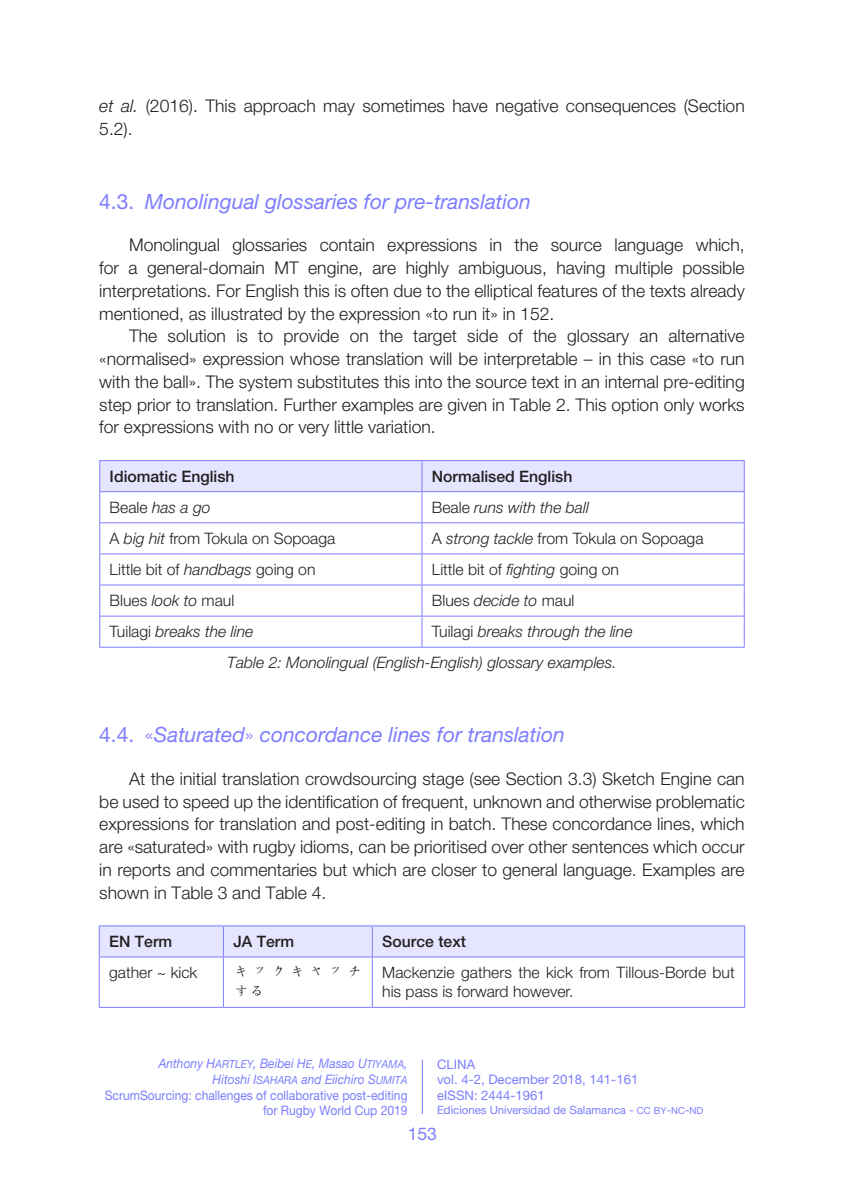
<style>
.page{position:relative;width:844px;height:1191px;background:#fff}
.page>*{position:absolute;margin:0;border:0;box-sizing:border-box;transform-origin:0 0}
._11_Epigrafe_2{font:italic 21px "Helvetica Neue LT Std";color:#7d7dff}
._0TextoIng{font:300 17.5px/22.8px "Helvetica Neue LT Std";color:#231f20;text-align:justify}
.t1{font:17.5px "Helvetica Neue LT Std";color:#7d7dff}
.TextoTabla{font:300 15.75px/19.2px "Helvetica Neue LT Std";color:#231f20}
.TextoTabla-2{font:italic 300 15.75px "Helvetica Neue LT Std";color:#231f20}
.CabeceraTabla{font:500 15.75px "Helvetica Neue LT Std";color:#231f20}
._15_Pie_de_imagen{font:italic 300 15.75px "Helvetica Neue LT Std";color:#231f20}
.TextoTabla-3{font:15.75px/19.2px "Sim Sun";letter-spacing:.2em;color:#231f20}
.t2{font:13.12px/15.8px "Helvetica Neue LT Std";color:#7d7dff;text-align:right;scale:.92 1}
.t3{font:13.12px/15.8px "Helvetica Neue LT Std";color:#7d7dff}
.t4{font:11.38px "Helvetica Neue LT Std";color:#7d7dff}
.s1{font-style:italic}
.s2{font-style:normal}
.s3{font-weight:300;font-style:normal}
.s4{font-family:"Helvetica Neue LT Std It SC850"}
.s5{font-family:"Helvetica Neue LT Std It SC850";font-size:11.2px}
.s6{font-family:"Helvetica Neue LT Std Roman SC850";font-size:9.62px}
.s7{font-family:"Helvetica Neue LT Std Roman SC850"}
</style>
<div class="page">
<hr style="left:422px;top:1059px;width:1px;height:55px;background:#7d7dff">
<div style="left:100px;top:461px;width:643px;height:30px;background:#e5e5ff"></div>
<hr style="left:99px;top:460px;width:323px;height:1px;background:#7d7dff">
<hr style="left:99px;top:461px;width:1px;height:30px;background:#7d7dff">
<hr style="left:422px;top:460px;width:322px;height:1px;background:#7d7dff">
<hr style="left:421px;top:461px;width:1px;height:30px;background:#7d7dff">
<hr style="left:743px;top:461px;width:1px;height:30px;background:#7d7dff">
<hr style="left:99px;top:491px;width:323px;height:1px;background:#7d7dff">
<hr style="left:99px;top:492px;width:1px;height:30px;background:#7d7dff">
<hr style="left:422px;top:491px;width:322px;height:1px;background:#7d7dff">
<hr style="left:421px;top:492px;width:1px;height:30px;background:#7d7dff">
<hr style="left:743px;top:492px;width:1px;height:30px;background:#7d7dff">
<hr style="left:99px;top:522px;width:323px;height:1px;background:#7d7dff">
<hr style="left:99px;top:523px;width:1px;height:30px;background:#7d7dff">
<hr style="left:422px;top:522px;width:322px;height:1px;background:#7d7dff">
<hr style="left:421px;top:523px;width:1px;height:30px;background:#7d7dff">
<hr style="left:743px;top:523px;width:1px;height:30px;background:#7d7dff">
<hr style="left:99px;top:553px;width:323px;height:1px;background:#7d7dff">
<hr style="left:99px;top:554px;width:1px;height:30px;background:#7d7dff">
<hr style="left:422px;top:553px;width:322px;height:1px;background:#7d7dff">
<hr style="left:421px;top:554px;width:1px;height:30px;background:#7d7dff">
<hr style="left:743px;top:554px;width:1px;height:30px;background:#7d7dff">
<hr style="left:99px;top:584px;width:323px;height:1px;background:#7d7dff">
<hr style="left:99px;top:585px;width:1px;height:30px;background:#7d7dff">
<hr style="left:422px;top:584px;width:322px;height:1px;background:#7d7dff">
<hr style="left:421px;top:585px;width:1px;height:30px;background:#7d7dff">
<hr style="left:743px;top:585px;width:1px;height:30px;background:#7d7dff">
<hr style="left:99px;top:615px;width:323px;height:1px;background:#7d7dff">
<hr style="left:99px;top:616px;width:1px;height:31px;background:#7d7dff">
<hr style="left:422px;top:615px;width:322px;height:1px;background:#7d7dff">
<hr style="left:421px;top:616px;width:1px;height:31px;background:#7d7dff">
<hr style="left:743px;top:616px;width:1px;height:31px;background:#7d7dff">
<hr style="left:99px;top:647px;width:323px;height:1px;background:#7d7dff">
<hr style="left:422px;top:647px;width:322px;height:1px;background:#7d7dff">
<div style="left:100px;top:926px;width:644px;height:30px;background:#e5e5ff"></div>
<hr style="left:99px;top:925px;width:124px;height:1px;background:#7d7dff">
<hr style="left:99px;top:926px;width:1px;height:30px;background:#7d7dff">
<hr style="left:223px;top:925px;width:149px;height:1px;background:#7d7dff">
<hr style="left:223px;top:926px;width:1px;height:30px;background:#7d7dff">
<hr style="left:372px;top:925px;width:373px;height:1px;background:#7d7dff">
<hr style="left:372px;top:926px;width:1px;height:30px;background:#7d7dff">
<hr style="left:744px;top:926px;width:1px;height:30px;background:#7d7dff">
<hr style="left:99px;top:956px;width:124px;height:1px;background:#7d7dff">
<hr style="left:99px;top:957px;width:1px;height:50px;background:#7d7dff">
<hr style="left:223px;top:956px;width:149px;height:1px;background:#7d7dff">
<hr style="left:223px;top:957px;width:1px;height:50px;background:#7d7dff">
<hr style="left:372px;top:956px;width:373px;height:1px;background:#7d7dff">
<hr style="left:372px;top:957px;width:1px;height:50px;background:#7d7dff">
<hr style="left:744px;top:957px;width:1px;height:50px;background:#7d7dff">
<hr style="left:99px;top:1007px;width:124px;height:1px;background:#7d7dff">
<hr style="left:223px;top:1007px;width:149px;height:1px;background:#7d7dff">
<hr style="left:372px;top:1007px;width:373px;height:1px;background:#7d7dff">
<p class="_0TextoIng" style="left:99px;top:94px;width:646px"><span class="s1">et al.</span> (2016). This approach may sometimes have negative consequences (Section<br>5.2).</p>
<p class="_11_Epigrafe_2" style="left:99px;top:188px;width:433px"><span class="s2">4.3.</span> Monolingual glossaries for pre-translation</p>
<p class="_0TextoIng" style="left:99px;top:233px;width:646px;text-indent:30px">Monolingual glossaries contain expressions in the source language which, for a general-domain MT engine, are highly ambiguous, having multiple possible interpretations. For English this is often due to the elliptical features of the texts already mentioned, as illustrated by the expression «to run it» in 152.</p>
<p class="_0TextoIng" style="left:99px;top:324px;width:646px;text-indent:30px">The solution is to provide on the target side of the glossary an alternative «normalised» expression whose translation will be interpretable – in this case «to run with the ball». The system substitutes this into the source text in an internal pre-editing step prior to translation. Further examples are given in Table 2. This option only works for expressions with no or very little variation.</p>
<p class="CabeceraTabla" style="left:110px;top:467px;width:126px">Idiomatic English</p>
<p class="CabeceraTabla" style="left:432px;top:467px;width:142px">Normalised English</p>
<p class="TextoTabla-2" style="left:110px;top:498px;width:102px"><span class="s2">Beale</span> has a go</p>
<p class="TextoTabla-2" style="left:432px;top:498px;width:158px"><span class="s2">Beale</span> runs with the ball</p>
<p class="TextoTabla" style="left:110px;top:528px;width:227px">A <span class="s1">big hit</span> from Tokula on Sopoaga</p>
<p class="TextoTabla" style="left:432px;top:528px;width:273px">A <span class="s1">strong tackle</span> from Tokula on Sopoaga</p>
<p class="TextoTabla" style="left:110px;top:559px;width:207px">Little bit of <span class="s1">handbags</span> going on</p>
<p class="TextoTabla" style="left:432px;top:559px;width:188px">Little bit of <span class="s1">fighting</span> going on</p>
<p class="TextoTabla" style="left:110px;top:590px;width:126px">Blues <span class="s1">look to</span> maul</p>
<p class="TextoTabla" style="left:432px;top:590px;width:144px">Blues <span class="s1">decide to</span> maul</p>
<p class="TextoTabla-2" style="left:110px;top:622px;width:145px"><span class="s2">Tuilagi</span> breaks the line</p>
<p class="TextoTabla-2" style="left:432px;top:622px;width:202px"><span class="s2">Tuilagi</span> breaks through the line</p>
<p class="_15_Pie_de_imagen" style="left:227px;top:653px;width:391px">Table 2: Monolingual (English-English) glossary examples.</p>
<p class="_11_Epigrafe_2" style="left:99px;top:722px;width:467px"><span class="s2">4.4.</span> <span class="s3">«</span>Saturated<span class="s3">»</span> concordance lines for translation</p>
<p class="_0TextoIng" style="left:99px;top:767px;width:646px;text-indent:30px">At the initial translation crowdsourcing stage (see Section 3.3) Sketch Engine can be used to speed up the identification of frequent, unknown and otherwise problematic expressions for translation and post-editing in batch. These concordance lines, which are «saturated» with rugby idioms, can be prioritised over other sentences which occur in reports and commentaries but which are closer to general language. Examples are shown in Table 3 and Table 4.</p>
<p class="CabeceraTabla" style="left:109px;top:932px;width:65px">EN Term</p>
<p class="CabeceraTabla" style="left:233px;top:932px;width:62px">JA Term</p>
<p class="CabeceraTabla" style="left:382px;top:932px;width:85px">Source text</p>
<p class="TextoTabla" style="left:109px;top:962px;width:90px">gather ~ kick</p>
<p class="TextoTabla-3" style="left:233px;top:963px;width:130px">キックキャッチする</p>
<p class="TextoTabla" style="left:382px;top:962px;width:354px">Mackenzie gathers the kick from Tillous-Borde but his pass is forward however.</p>
<p class="t2" style="left:105px;top:1055px;width:330px"><span class="s1">Anthony</span> <span class="s4">H</span><span class="s5">ARTLEY</span><span class="s1">, Beibei</span> <span class="s4">H</span><span class="s5">E</span><span class="s1">, Masao</span> <span class="s4">U</span><span class="s5">TIYAMA</span><span class="s1">,<br>Hitoshi</span> <span class="s4">I</span><span class="s5">SAHARA</span> <span class="s1">and Eiichiro</span> <span class="s4">S</span><span class="s5">UMITA<br></span>ScrumSourcing: challenges of collaborative post-editing for Rugby World Cup 2019</p>
<p class="t3" style="left:437px;top:1055px;width:203px">CLINA<br>vol. 4-2, December 2018, 141-161 eISSN: 2444-1961</p>
<p class="t4" style="left:437px;top:1102px;width:268px">Ediciones Universidad de Salamanca - <span class="s6">CC BY</span><span class="s7">-</span><span class="s6">NC</span><span class="s7">-</span><span class="s6">ND</span></p>
<p class="t1" style="left:407px;top:1123px;width:31px">153</p>
</div>
